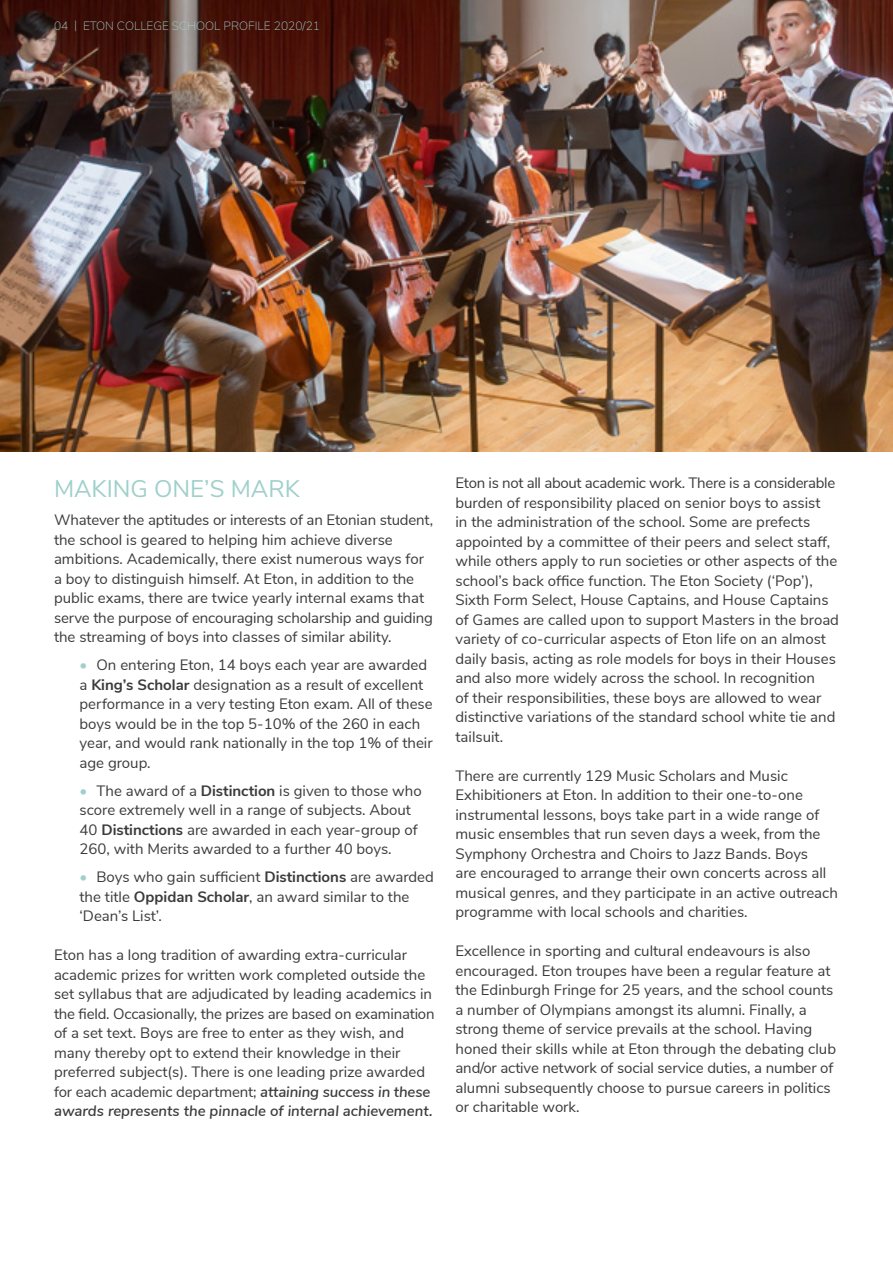
<style>
.page{position:relative;width:893px;height:1263px;background:#fff}
.page>*{position:absolute;margin:0;border:0;box-sizing:border-box;transform-origin:0 0}
.t1{font:24px "Nunito Sans";color:#9fd0cb}
.t2{font:15px/19.5px "Nunito Sans";color:#3c3b3b}
.t3{font:200 12px "Nunito Sans";color:#9fd0cb}
.s1{font-weight:300;color:#9fd0cb}
.s2{font-weight:700}
.s3{font-weight:600;font-style:italic}
</style>
<div class="page">
<img style="left:0;top:0;width:893px;height:452px">
<p class="t3" style="left:54px;top:17px;width:268px">04 | ETON COLLEGE SCHOOL PROFILE 2020/21</p>
<h1 class="t1" style="left:54px;top:471px;width:247px">MAKING ONE’S MARK</h1>
<p class="t2" style="left:54px;top:509px;width:381px">Whatever the aptitudes or interests of an Etonian student, the school is geared to helping him achieve diverse ambitions. Academically, there exist numerous ways for a boy to distinguish himself. At Eton, in addition to the public exams, there are twice yearly internal exams that serve the purpose of encouraging scholarship and guiding the streaming of boys into classes of similar ability.</p>
<p class="t2" style="left:80px;top:654px;width:355px"><span class="s1">•</span> On entering Eton, 14 boys each year are awarded a <span class="s2">King’s Scholar</span> designation as a result of excellent performance in a very testing Eton exam. All of these boys would be in the top 5-10% of the 260 in each year, and would rank nationally in the top 1% of their age group.</p>
<p class="t2" style="left:80px;top:780px;width:344px"><span class="s1">•</span> The award of a <span class="s2">Distinction</span> is given to those who score extremely well in a range of subjects. About 40 <span class="s2">Distinctions</span> are awarded in each year-group of 260, with Merits awarded to a further 40 boys.</p>
<p class="t2" style="left:80px;top:866px;width:356px"><span class="s1">•</span> Boys who gain sufficient <span class="s2">Distinctions</span> are awarded the title <span class="s2">Oppidan Scholar</span>, an award similar to the ‘Dean’s List’.</p>
<p class="t2" style="left:54px;top:944px;width:382px">Eton has a long tradition of awarding extra-curricular academic prizes for written work completed outside the set syllabus that are adjudicated by leading academics in the field. Occasionally, the prizes are based on examination of a set text. Boys are free to enter as they wish, and many thereby opt to extend their knowledge in their preferred subject(s). There is one leading prize awarded for each academic department; <span class="s3">attaining success in these awards represents the pinnacle of internal achievement.</span></p>
<p class="t2" style="left:455px;top:472px;width:385px">Eton is not all about academic work. There is a considerable burden of responsibility placed on senior boys to assist<br>in the administration of the school. Some are prefects appointed by a committee of their peers and select staff, while others apply to run societies or other aspects of the school’s back office function. The Eton Society (‘Pop’), Sixth Form Select, House Captains, and House Captains of Games are called upon to support Masters in the broad variety of co-curricular aspects of Eton life on an almost daily basis, acting as role models for boys in their Houses and also more widely across the school. In recognition<br>of their responsibilities, these boys are allowed to wear distinctive variations of the standard school white tie and tailsuit.</p>
<p class="t2" style="left:455px;top:765px;width:384px">There are currently 129 Music Scholars and Music Exhibitioners at Eton. In addition to their one-to-one instrumental lessons, boys take part in a wide range of music ensembles that run seven days a week, from the Symphony Orchestra and Choirs to Jazz Bands. Boys<br>are encouraged to arrange their own concerts across all musical genres, and they participate in an active outreach programme with local schools and charities.</p>
<p class="t2" style="left:455px;top:940px;width:382px">Excellence in sporting and cultural endeavours is also encouraged. Eton troupes have been a regular feature at the Edinburgh Fringe for 25 years, and the school counts a number of Olympians amongst its alumni. Finally, a strong theme of service prevails at the school. Having honed their skills while at Eton through the debating club and/or active network of social service duties, a number of alumni subsequently choose to pursue careers in politics or charitable work.</p>
</div>
